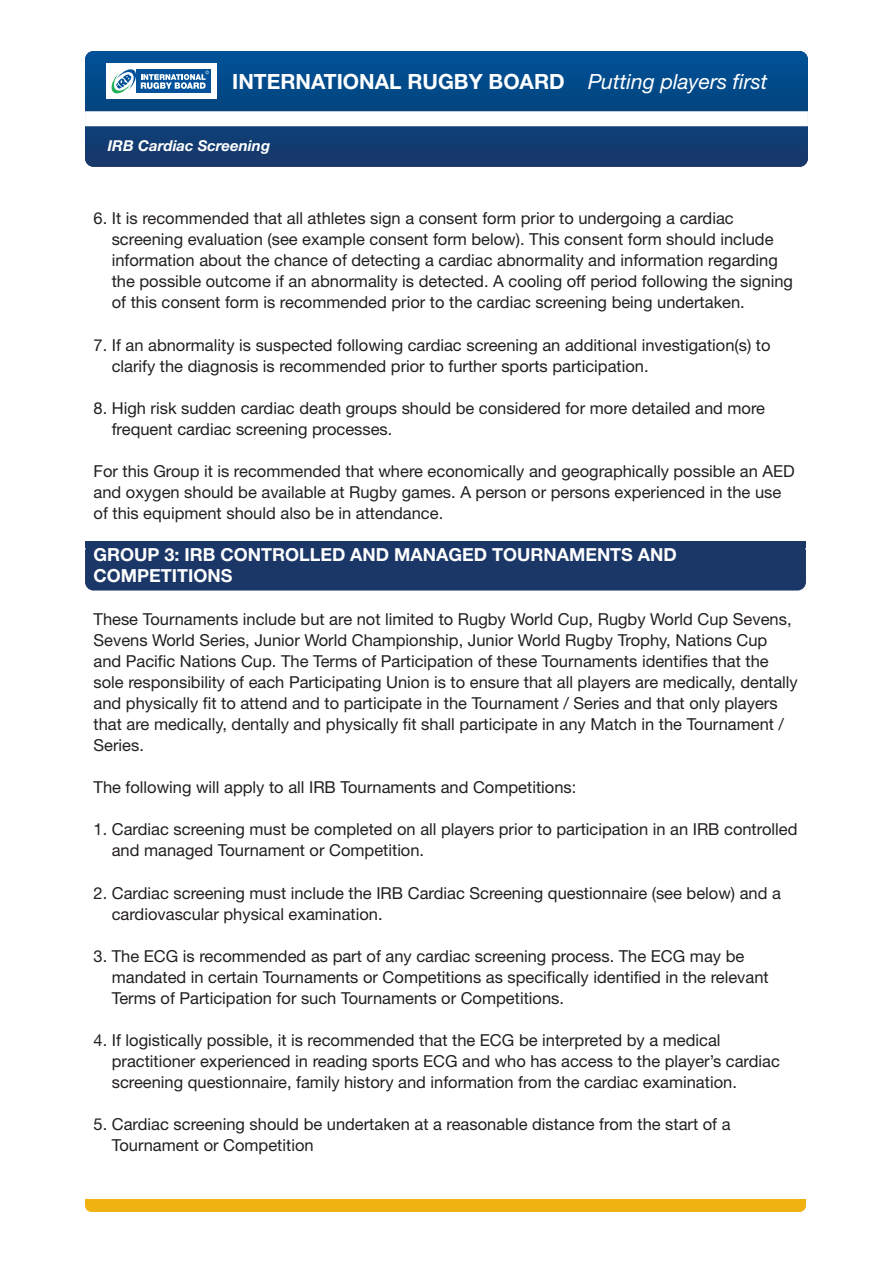
<style>
.page{position:relative;width:893px;height:1263px;background:#fff}
.page>*{position:absolute;margin:0;border:0;box-sizing:border-box;transform-origin:0 0}
.t1{font:700 21px "Helvetica Neue";color:#fff}
.t2{font:700 18px/21px "Helvetica Neue";color:#fff}
.t3{font:16.5px/21px "Helvetica Neue";color:#231f20}
.t4{font:italic 700 15px "Helvetica Neue";color:#fff}
.s1{font-weight:400;font-style:italic}
</style>
<div class="page">
<div style="left:85px;top:543px;width:721px;height:47px;background:#1b3768;border-radius:9px"></div>
<div style="left:85px;top:1199px;width:721px;height:13px;background:#efb211;border-radius:6px"></div>
<div style="left:85px;top:1199px;width:721px;height:6px;background:#efb211"></div>
<svg style="left:85px;top:51px;width:723px;height:116px;background:#0a4480"></svg>
<div style="left:106px;top:63px;width:110px;height:36px;background:#fff"></div>
<div style="left:136px;top:69px;width:74px;height:24px;background:#01529a"></div>
<svg style="left:111px;top:69px;width:98px;height:25px"></svg>
<div style="left:85px;top:111px;width:723px;height:15px;background:#fff"></div>
<div style="left:85px;top:541px;width:721px;height:7px;background:#1b3768"></div>
<p class="t1" style="left:232px;top:74px;width:537px">INTERNATIONAL RUGBY BOARD <span class="s1">Putting players first</span></p>
<p class="t4" style="left:108px;top:140px;width:164px">IRB Cardiac Screening</p>
<p class="t3" style="left:112px;top:210px;width:683px;text-indent:-18px">6. It is recommended that all athletes sign a consent form prior to undergoing a cardiac screening evaluation (see example consent form below). This consent form should include information about the chance of detecting a cardiac abnormality and information regarding the possible outcome if an abnormality is detected. A cooling off period following the signing of this consent form is recommended prior to the cardiac screening being undertaken.</p>
<p class="t3" style="left:112px;top:336px;width:660px;text-indent:-18px">7. If an abnormality is suspected following cardiac screening an additional investigation(s) to clarify the diagnosis is recommended prior to further sports participation.</p>
<p class="t3" style="left:112px;top:399px;width:655px;text-indent:-18px">8. High risk sudden cardiac death groups should be considered for more detailed and more frequent cardiac screening processes.</p>
<p class="t3" style="left:94px;top:462px;width:703px">For this Group it is recommended that where economically and geographically possible an AED and oxygen should be available at Rugby games. A person or persons experienced in the use of this equipment should also be in attendance.</p>
<p class="t2" style="left:94px;top:546px;width:585px">GROUP 3: IRB CONTROLLED AND MANAGED TOURNAMENTS AND<br>COMPETITIONS</p>
<p class="t3" style="left:94px;top:610px;width:706px">These Tournaments include but are not limited to Rugby World Cup, Rugby World Cup Sevens, Sevens World Series, Junior World Championship, Junior World Rugby Trophy, Nations Cup and Pacific Nations Cup. The Terms of Participation of these Tournaments identifies that the sole responsibility of each Participating Union is to ensure that all players are medically, dentally and physically fit to attend and to participate in the Tournament / Series and that only players that are medically, dentally and physically fit shall participate in any Match in the Tournament / Series.</p>
<p class="t3" style="left:94px;top:778px;width:484px">The following will apply to all IRB Tournaments and Competitions:</p>
<p class="t3" style="left:112px;top:820px;width:687px;text-indent:-18px">1. Cardiac screening must be completed on all players prior to participation in an IRB controlled and managed Tournament or Competition.</p>
<p class="t3" style="left:112px;top:884px;width:671px;text-indent:-18px">2. Cardiac screening must include the IRB Cardiac Screening questionnaire (see below) and a cardiovascular physical examination.</p>
<p class="t3" style="left:112px;top:947px;width:658px;text-indent:-18px">3. The ECG is recommended as part of any cardiac screening process. The ECG may be mandated in certain Tournaments or Competitions as specifically identified in the relevant<br>Terms of Participation for such Tournaments or Competitions.</p>
<p class="t3" style="left:112px;top:1031px;width:670px;text-indent:-18px">4. If logistically possible, it is recommended that the ECG be interpreted by a medical practitioner experienced in reading sports ECG and who has access to the player’s cardiac screening questionnaire, family history and information from the cardiac examination.</p>
<p class="t3" style="left:112px;top:1115px;width:620px;text-indent:-18px">5. Cardiac screening should be undertaken at a reasonable distance from the start of a<br>Tournament or Competition</p>
</div>
